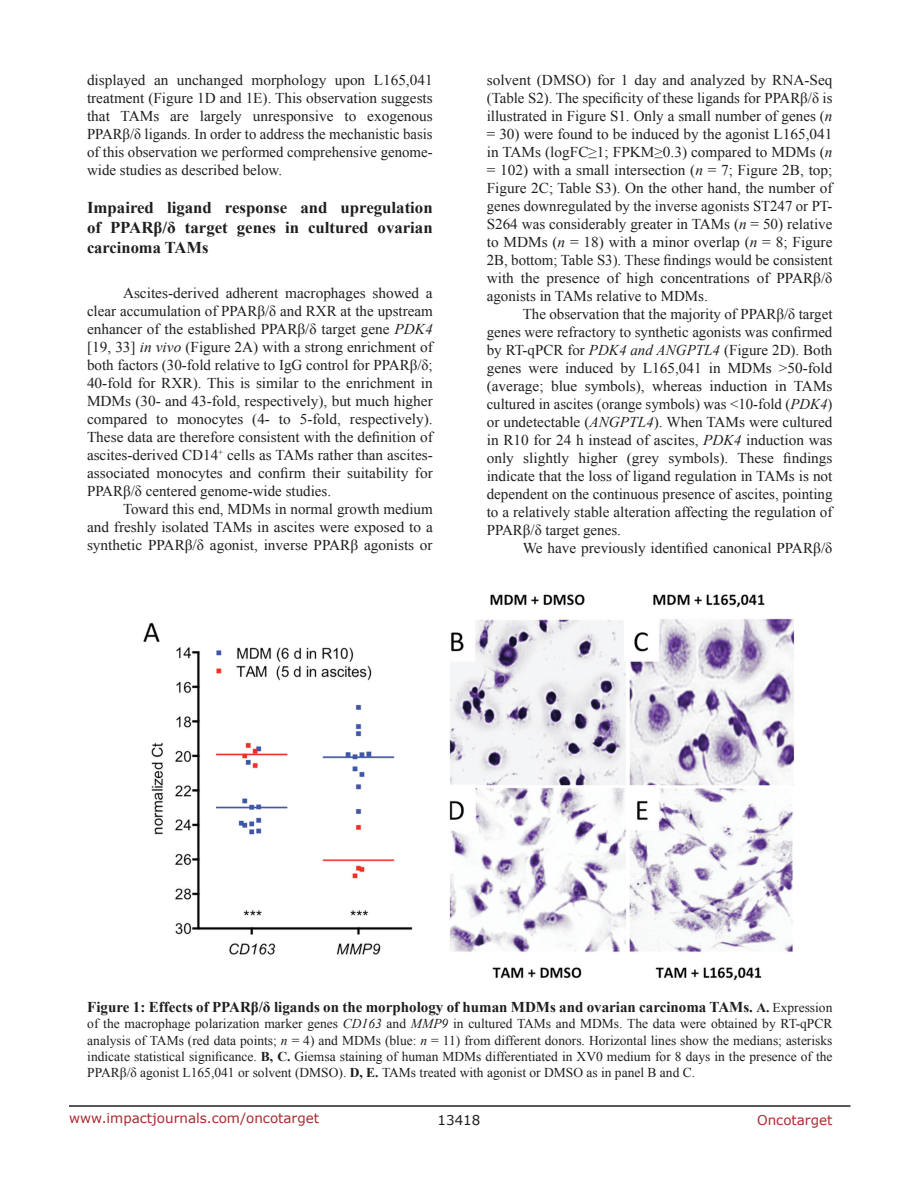
<style>
.page{position:relative;width:918px;height:1188px;background:#fff}
.page>*{position:absolute;margin:0;border:0;box-sizing:border-box;transform-origin:0 0}
.t1{font:700 16.5px/19.8px "Times New Roman";color:#201d20;text-align:justify}
.t2{font:15px/18px "Times New Roman";color:#201d20;text-align:justify}
.t3{font:700 15px "Times New Roman";color:#201d20}
.t4{font:13.5px/16.2px "Times New Roman";color:#201d20;text-align:justify}
.t5{font:13.5px "Verdana";color:#ac2830}
.t6{font:13.5px "Verdana";color:#201d20}
.s1{font-style:italic}
.s2{font-size:13.5px}
.s3{font-weight:400;font-size:13.5px}
.s4{font-weight:700}
</style>
<div class="page">
<hr style="left:69px;top:1105px;width:781px;height:2px;background:#231f20">
<img style="left:143px;top:594px;width:651px;height:387px">
<p class="t2" style="left:87px;top:71px;width:347px">displayed an unchanged morphology upon L165,041 treatment (Figure 1D and 1E). This observation suggests that TAMs are largely unresponsive to exogenous PPARβ/δ ligands. In order to address the mechanistic basis of this observation we performed comprehensive genome&shy;wide studies as described below.</p>
<p class="t1" style="left:87px;top:197px;width:347px">Impaired ligand response and upregulation of PPARβ/δ target genes in cultured ovarian carcinoma TAMs</p>
<p class="t2" style="left:87px;top:284px;width:347px;text-indent:36px">Ascites-derived adherent macrophages showed a clear accumulation of PPARβ/δ and RXR at the upstream enhancer of the established PPARβ/δ target gene <span class="s1">PDK4 </span>[19, 33] <span class="s1">in vivo</span> (Figure 2A) with a strong enrichment of both factors (30-fold relative to IgG control for PPARβ/δ; 40-fold for RXR). This is similar to the enrichment in MDMs (30- and 43-fold, respectively), but much higher compared to monocytes (4- to 5-fold, respectively).<br>These data are therefore consistent with the definition of ascites-derived CD14<sup>+</sup> cells as TAMs rather than ascites&shy;associated monocytes and confirm their suitability for PPARβ/δ centered genome-wide studies.</p>
<p class="t2" style="left:87px;top:500px;width:347px;text-indent:36px">Toward this end, MDMs in normal growth medium and freshly isolated TAMs in ascites were exposed to a synthetic PPARβ/δ agonist, inverse PPARβ agonists or</p>
<p class="t2" style="left:487px;top:71px;width:347px">solvent (DMSO) for 1 day and analyzed by RNA-Seq (Table S2). The specificity of these ligands for PPARβ/δ is illustrated in Figure S1. Only a small number of genes (<span class="s1">n </span>= 30) were found to be induced by the agonist L165,041 in TAMs (logFC≥1; FPKM≥0.3) compared to MDMs (<span class="s1">n </span>= 102) with a small intersection (<span class="s1">n</span> = 7; Figure 2B, top; Figure 2C; Table S3). On the other hand, the number of genes downregulated by the inverse agonists ST247 or PT-S264 was considerably greater in TAMs (<span class="s1">n</span> = 50) relative to MDMs (<span class="s1">n</span> = 18) with a minor overlap (<span class="s1">n</span> = 8; Figure 2B, bottom; Table S3). These findings would be consistent with the presence of high concentrations of PPARβ/δ agonists in TAMs relative to MDMs.</p>
<p class="t2" style="left:487px;top:305px;width:347px;text-indent:36px">The observation that the majority of PPARβ/δ target genes were refractory to synthetic agonists was confirmed by RT-qPCR for <span class="s1">PDK4 and ANGPTL4</span> (Figure 2D). Both genes were induced by L165,041 in MDMs &gt;50-fold (average; blue symbols), whereas induction in TAMs cultured in ascites (orange symbols) was &lt;10-fold (<span class="s1">PDK4</span>) or undetectable (<span class="s1">ANGPTL4</span>). When TAMs were cultured in R10 for 24 h instead of ascites, <span class="s1">PDK4</span> induction was only slightly higher (grey symbols). These findings indicate that the loss of ligand regulation in TAMs is not dependent on the continuous presence of ascites, pointing to a relatively stable alteration affecting the regulation of PPARβ/δ target genes.</p>
<p class="t2" style="left:523px;top:539px;width:311px">We have previously identified canonical PPARβ/δ</p>
<p class="t3" style="left:87px;top:997px;width:747px">Figure 1: Effects of PPARβ/δ ligands on the morphology of human MDMs and ovarian carcinoma TAMs. <span class="s2">A.</span> <span class="s3">Expression</span></p>
<p class="t4" style="left:87px;top:1016px;width:747px">of the macrophage polarization marker genes <span class="s1">CD163</span> and <span class="s1">MMP9</span> in cultured TAMs and MDMs. The data were obtained by RT-qPCR analysis of TAMs (red data points; <span class="s1">n</span> = 4) and MDMs (blue: <span class="s1">n</span> = 11) from different donors. Horizontal lines show the medians; asterisks indicate statistical significance. <span class="s4">B, C.</span> Giemsa staining of human MDMs differentiated in XV0 medium for 8 days in the presence of the PPARβ/δ agonist L165,041 or solvent (DMSO). <span class="s4">D, E.</span> TAMs treated with agonist or DMSO as in panel B and C.</p>
<p class="t5" style="left:69px;top:1109px;width:252px">www.impactjournals.com/oncotarget</p>
<p class="t6" style="left:438px;top:1111px;width:44px">13418</p>
<p class="t5" style="left:757px;top:1111px;width:77px">Oncotarget</p>
</div>
